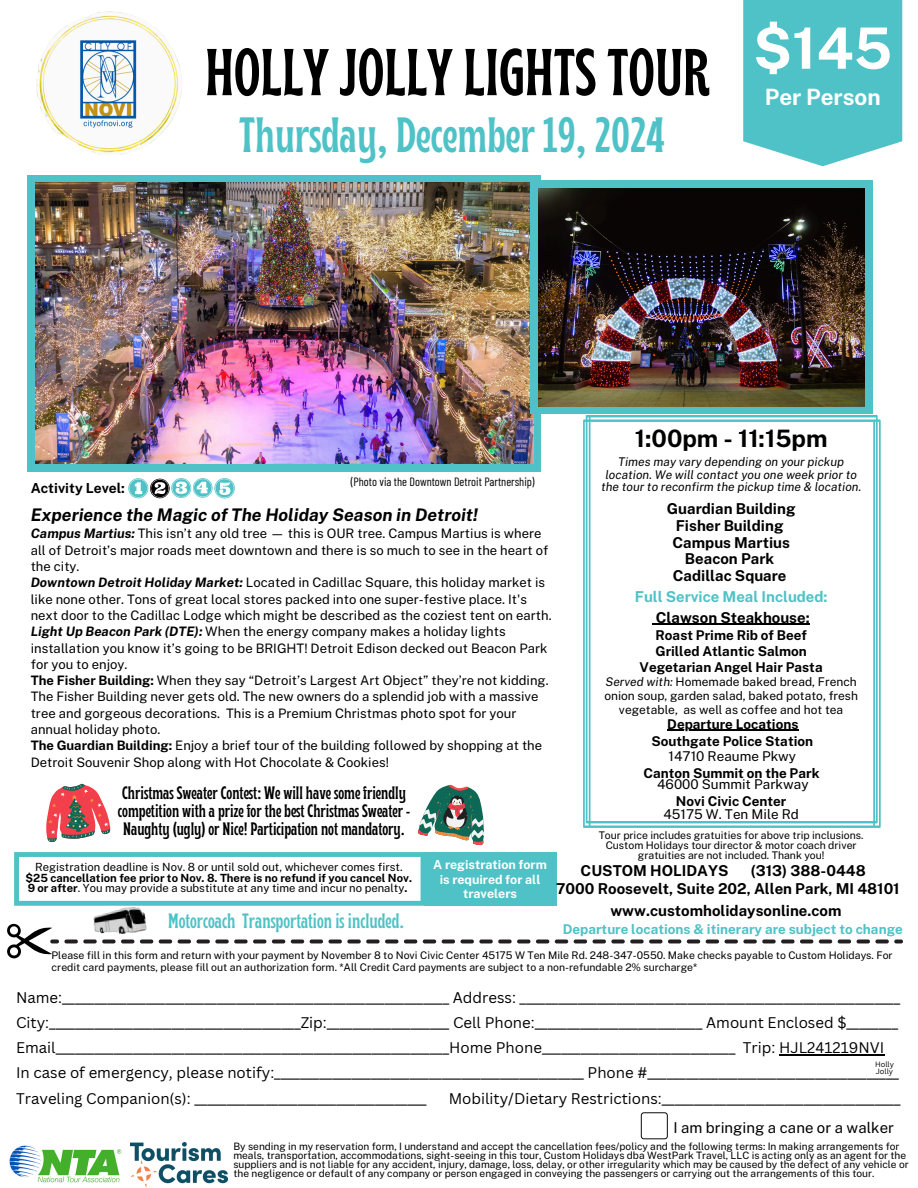
<style>
.page{position:relative;width:918px;height:1188px;background:#fff}
.page>*{position:absolute;margin:0;border:0;box-sizing:border-box;transform-origin:0 0}
.t1{font:700 condensed 66px "Brice";color:#000}
.t2{font:700 57px "Public Sans";color:#fff}
.t3{font:700 condensed 49.5px "Brice";color:#4ec2c6}
.t4{font:700 24px "Public Sans";color:#000}
.t5{font:700 22.5px "Public Sans";color:#fff}
.t6{font:700 condensed 20.85px "Brice";color:#4ec2c6}
.t7{font:700 condensed 18px/18px "Brice";color:#000}
.t8{font:italic 700 17.4px "Public Sans";color:#000}
.t9{font:15px "Canva Sans";color:#000}
.t10{font:700 15px/16.8px "Public Sans";color:#000}
.t11{font:700 15px/21px "Public Sans";color:#4ec2c6;text-align:center}
.t12{font:15px "Public Sans";color:#000}
.t13{font:700 13.95px "Public Sans";color:#000}
.t14{font:700 13.5px/15.6px "Public Sans";color:#000;text-align:center}
.t15{font:13.5px "Public Sans";color:#000}
.t16{font:700 13.5px "Public Sans";color:#4ec2c6}
.t17{font:13.05px/16.4px "Public Sans";color:#000}
.t18{font:700 12.45px/14.5px "Public Sans";color:#fff;text-align:center}
.t19{font:italic 12px/12.5px "Public Sans";color:#000;text-align:center}
.t20{font:12px/13.8px "Public Sans";color:#000;text-align:center}
.t21{font:12px "Barlow Condensed";color:#000}
.t22{font:700 11.25px/10.4px "Public Sans";color:#000}
.t23{font:11.25px "Public Sans";color:#000}
.t24{font:10.5px/11.4px "Public Sans";color:#000}
.t25{font:10.2px/9px "Public Sans";color:#000}
.t26{font:7.5px "Canva Sans";color:#000}
.s1{color:#000}
.s2{font-style:italic}
.s3{font-weight:700;font-style:italic}
.s4{font-weight:700}
.s5{font-weight:400}
</style>
<div class="page">
<div style="left:27px;top:175px;width:514px;height:297px;background:#4ec2c6"></div>
<img style="left:36px;top:183px;width:497px;height:281px">
<div style="left:530px;top:181px;width:342px;height:233px;background:#4ec2c6"></div>
<img style="left:538px;top:188px;width:326px;height:219px">
<svg style="left:583px;top:415px;width:298px;height:413px"></svg>
<svg style="left:743px;top:0;width:159px;height:166px"></svg>
<svg style="left:7px;top:924px;width:896px;height:34px"></svg>
<img style="left:87px;top:907px;width:68px;height:42px">
<svg style="left:641px;top:1112px;width:27px;height:27px"></svg>
<div style="left:424px;top:852px;width:132px;height:54px;background:#4ec2c6"></div>
<svg style="left:14px;top:852px;width:410px;height:54px"></svg>
<svg style="left:128px;top:478px;width:106px;height:20px"></svg>
<img style="left:9px;top:1145px;width:113px;height:38px">
<img style="left:130px;top:1143px;width:97px;height:43px">
<svg style="left:46px;top:783px;width:65px;height:60px"></svg>
<svg style="left:417px;top:784px;width:68px;height:61px"></svg>
<hr style="left:656px;top:624px;width:154px;height:1px;background:#000">
<hr style="left:779px;top:1054px;width:105px;height:1px;background:#000">
<hr style="left:667px;top:730px;width:131px;height:1px;background:#000">
<img style="left:35px;top:11px;width:153px;height:185px">
<p class="t1" style="left:205px;top:46px;width:507px">HOLLY JOLLY LIGHTS TOUR</p>
<h5 class="t3" style="left:239px;top:115px;width:427px">Thursday, December 19, 2024</h5>
<p class="t2" style="left:753px;top:15px;width:141px">$145</p>
<p class="t5" style="left:765px;top:83px;width:117px">Per Person</p>
<p class="t4" style="left:635px;top:424px;width:194px">1:00pm - 11:15pm</p>
<p class="t19" style="left:601px;top:455px;width:262px">Times may vary depending on your pickup location. We will contact you one week prior to the tour to reconfirm the pickup time &amp; location.</p>
<p class="t10" style="left:667px;top:500px;width:130px;text-align:center">Guardian Building<br>Fisher Building<br>Campus Martius<br>Beacon Park<br>Cadillac Square</p>
<p class="t11" style="left:635px;top:586px;width:194px">Full Service Meal Included:<br><span class="s1">Clawson Steakhouse:</span></p>
<p class="t14" style="left:640px;top:628px;width:185px">Roast Prime Rib of Beef<br>Grilled Atlantic Salmon<br>Vegetarian Angel Hair Pasta</p>
<p class="t20" style="left:604px;top:675px;width:255px"><span class="s2">Served with:</span> Homemade baked bread, French onion soup, garden salad, baked potato, fresh vegetable, as well as coffee and hot tea</p>
<p class="t21" style="left:351px;top:474px;width:185px">(Photo via the Downtown Detroit Partnership)</p>
<p class="t13" style="left:31px;top:479px;width:96px">Activity Level:</p>
<p class="t8" style="left:31px;top:504px;width:449px">Experience the Magic of The Holiday Season in Detroit!</p>
<p class="t17" style="left:31px;top:525px;width:519px"><span class="s3">Campus Martius:</span> This isn’t any old tree — this is OUR tree. Campus Martius is where all of Detroit’s major roads meet downtown and there is so much to see in the heart of the city.</p>
<p class="t17" style="left:31px;top:574px;width:522px"><span class="s3">Downtown Detroit Holiday Market:</span> Located in Cadillac Square, this holiday market is like none other. Tons of great local stores packed into one super-festive place. It's next door to the Cadillac Lodge which might be described as the coziest tent on earth.</p>
<p class="t17" style="left:31px;top:623px;width:518px"><span class="s3">Light Up Beacon Park (DTE):</span> When the energy company makes a holiday lights installation you know it’s going to be BRIGHT! Detroit Edison decked out Beacon Park for you to enjoy.</p>
<p class="t17" style="left:31px;top:672px;width:519px"><span class="s4">The Fisher Building:</span> When they say “Detroit’s Largest Art Object” they’re not kidding.<br>The Fisher Building never gets old. The new owners do a splendid job with a massive tree and gorgeous decorations. This is a Premium Christmas photo spot for your annual holiday photo.</p>
<p class="t17" style="left:31px;top:738px;width:513px"><span class="s4">The Guardian Building:</span> Enjoy a brief tour of the building followed by shopping at the<br>Detroit Souvenir Shop along with Hot Chocolate &amp; Cookies!</p>
<p class="t14" style="left:667px;top:716px;width:133px">Departure Locations</p>
<p class="t14" style="left:652px;top:733px;width:163px">Southgate Police Station</p>
<p class="t15" style="left:669px;top:748px;width:129px">14710 Reaume Pkwy</p>
<h6 class="t14" style="left:643px;top:765px;width:178px">Canton Summit on the Park</h6>
<h4 class="t15" style="left:657px;top:776px;width:153px">46000 Summit Parkway</h4>
<p class="t14" style="left:676px;top:793px;width:112px">Novi Civic Center</p>
<p class="t15" style="left:663px;top:806px;width:137px">45175 W. Ten Mile Rd</p>
<h6 class="t7" style="left:118px;top:785px;width:294px">Christmas Sweater Contest: We will have some friendly competition with a prize for the best Christmas Sweater -<br>Naughty (ugly) or Nice! Participation not mandatory.</h6>
<p class="t24" style="left:599px;top:830px;width:266px">Tour price includes gratuities for above trip inclusions.</p>
<p class="t24" style="left:606px;top:839px;width:252px">Custom Holidays tour director &amp; motor coach driver</p>
<p class="t24" style="left:638px;top:849px;width:188px">gratuities are not included. Thank you!</p>
<h3 class="t18" style="left:433px;top:858px;width:115px">A registration form is required for all travelers</h3>
<p class="t23" style="left:35px;top:861px;width:369px">Registration deadline is Nov. 8 or until sold out, whichever comes first.</p>
<p class="t22" style="left:26px;top:873px;width:388px">$25 cancellation fee prior to Nov. 8. There is no refund if you cancel Nov.<br>9 or after<span class="s5">. You may provide a substitute at any time and incur no penalty</span>.</p>
<p class="t10" style="left:556px;top:861px;width:345px;line-height:18px;text-indent:195px">(313) 388-0448<br>7000 Roosevelt, Suite 202, Allen Park, MI 48101</p>
<p class="t10" style="left:581px;top:862px;width:149px">CUSTOM HOLIDAYS</p>
<p class="t6" style="left:168px;top:912px;width:238px">Motorcoach Transportation is included.</p>
<p class="t10" style="left:610px;top:902px;width:233px">www.customholidaysonline.com</p>
<p class="t16" style="left:563px;top:921px;width:341px">Departure locations &amp; itinerary are subject to change</p>
<p class="t24" style="left:52px;top:950px;width:843px">Please fill in this form and return with your payment by November 8 to Novi Civic Center 45175 W Ten Mile Rd. 248-347-0550. Make checks payable to Custom Holidays. For credit card payments, please fill out an authorization form. *All Credit Card payments are subject to a non-refundable 2% surcharge*</p>
<p class="t9" style="left:16px;top:987px;width:886px">Name:____________________________________________________________ Address: ___________________________________________________________</p>
<h5 class="t9" style="left:16px;top:1012px;width:884px">City:_______________________________________Zip:___________________ Cell Phone:__________________________ Amount Enclosed $________</h5>
<p class="t9" style="left:16px;top:1037px;width:870px">Email_____________________________________________________________Home Phone______________________________ Trip: HJL241219NVI</p>
<p class="t9" style="left:16px;top:1062px;width:884px">In case of emergency, please notify:________________________________________________ Phone #_______________________________________</p>
<p class="t9" style="left:16px;top:1088px;width:412px">Traveling Companion(s): ____________________________________</p>
<p class="t9" style="left:449px;top:1088px;width:453px">Mobility/Dietary Restrictions:_____________________________________</p>
<p class="t26" style="left:875px;top:1059px;width:20px">Holly</p>
<p class="t26" style="left:876px;top:1066px;width:19px">Jolly</p>
<h1 class="t12" style="left:673px;top:1118px;width:222px">I am bringing a cane or a walker</h1>
<h6 class="t25" style="left:233px;top:1142px;width:677px">By sending in my reservation form, I understand and accept the cancellation fees/policy and the following terms: In making arrangements for meals, transportation, accommodations, sight-seeing in this tour, Custom Holidays dba WestPark Travel, LLC is acting only as an agent for the suppliers and is not liable for any accident, injury, damage, loss, delay, or other irregularity which may be caused by the defect of any vehicle or the negligence or default of any company or person engaged in conveying the passengers or carrying out the arrangements of this tour.</h6>
</div>
